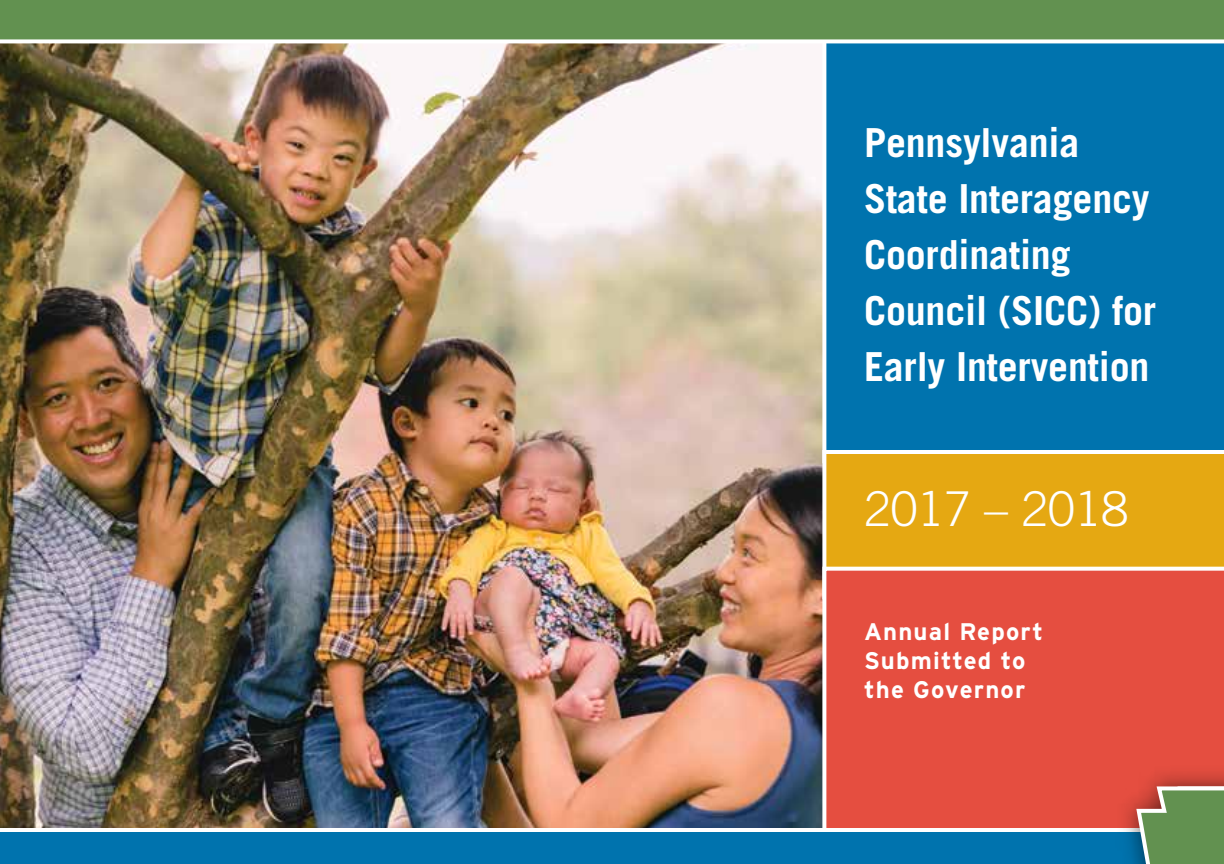
<style>
.page{position:relative;width:1224px;height:864px;background:#fff}
.page>*{position:absolute;margin:0;border:0;box-sizing:border-box;transform-origin:0 0}
.t1{font:300 48px "Trade Gothic";color:#fff}
.t2{font:700 40px/56px "Trade Gothic";letter-spacing:-.005em;color:#fff}
.t3{font:700 24px/28.8px "Interstate";letter-spacing:.05em;color:#fff}
</style>
<div class="page">
<img style="left:0;top:43px;width:822px;height:785px">
<div style="left:822px;top:43px;width:402px;height:407px;background:#0073ae"></div>
<div style="left:0;top:0;width:1224px;height:40px;background:#629150"></div>
<div style="left:822px;top:450px;width:402px;height:117px;background:#e5a812"></div>
<div style="left:822px;top:567px;width:402px;height:261px;background:#e54e40"></div>
<div style="left:0;top:832px;width:1106px;height:32px;background:#0073ae"></div>
<img style="left:1106px;top:755px;width:118px;height:109px">
<svg style="left:1134px;top:784px;width:90px;height:80px;background:#789060"></svg>
<p class="t2" style="left:864px;top:114px;width:294px">Pennsylvania<br>State Interagency<br>Coordinating<br>Council (SICC) for<br>Early Intervention</p>
<p class="t1" style="left:864px;top:481px;width:266px">2017 – 2018</p>
<p class="t3" style="left:864px;top:617px;width:181px">Annual Report<br>Submitted to the Governor</p>
</div>
